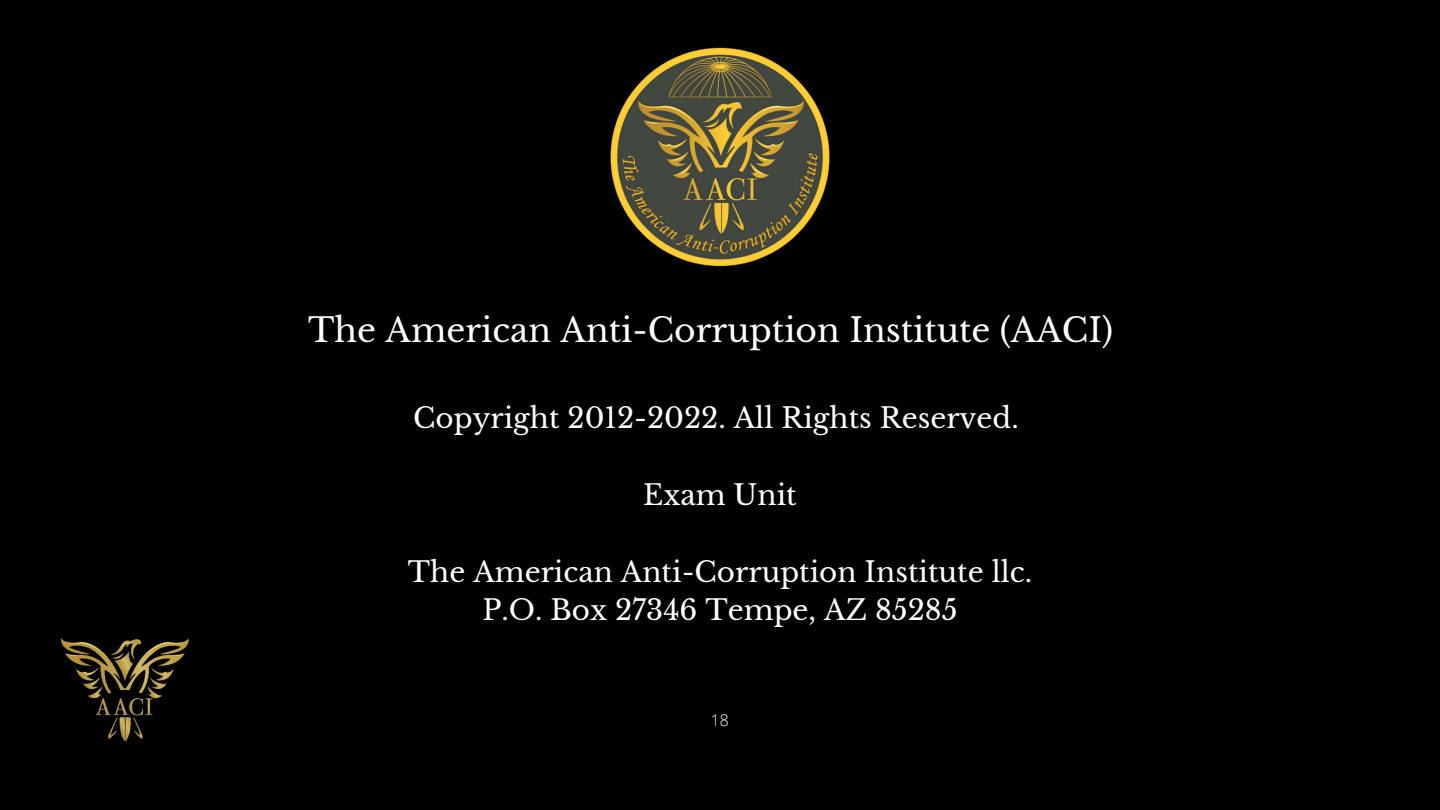
<style>
.page{position:relative;width:1440px;height:810px;background:#000}
.page>*{position:absolute;margin:0;border:0;box-sizing:border-box;transform-origin:0 0}
.t1{font:33px "Libre Baskerville";color:#fff}
.t2{font:27.8px "Libre Baskerville";color:#fff}
.t3{font:300 16px "Open Sans";color:#fff}
</style>
<div class="page">
<img style="left:610px;top:47px;width:220px;height:219px">
<img style="left:60px;top:638px;width:129px;height:104px">
<p class="t1" style="left:308px;top:310px;width:806px">The American Anti-Corruption Institute (AACI)</p>
<p class="t2" style="left:413px;top:401px;width:607px">Copyright 2012-2022. All Rights Reserved.</p>
<p class="t2" style="left:643px;top:478px;width:155px">Exam Unit</p>
<p class="t2" style="left:408px;top:555px;width:626px">The American Anti-Corruption Institute llc.</p>
<p class="t2" style="left:482px;top:593px;width:477px">P.O. Box 27346 Tempe, AZ 85285</p>
<p class="t3" style="left:711px;top:709px;width:20px">18</p>
</div>
